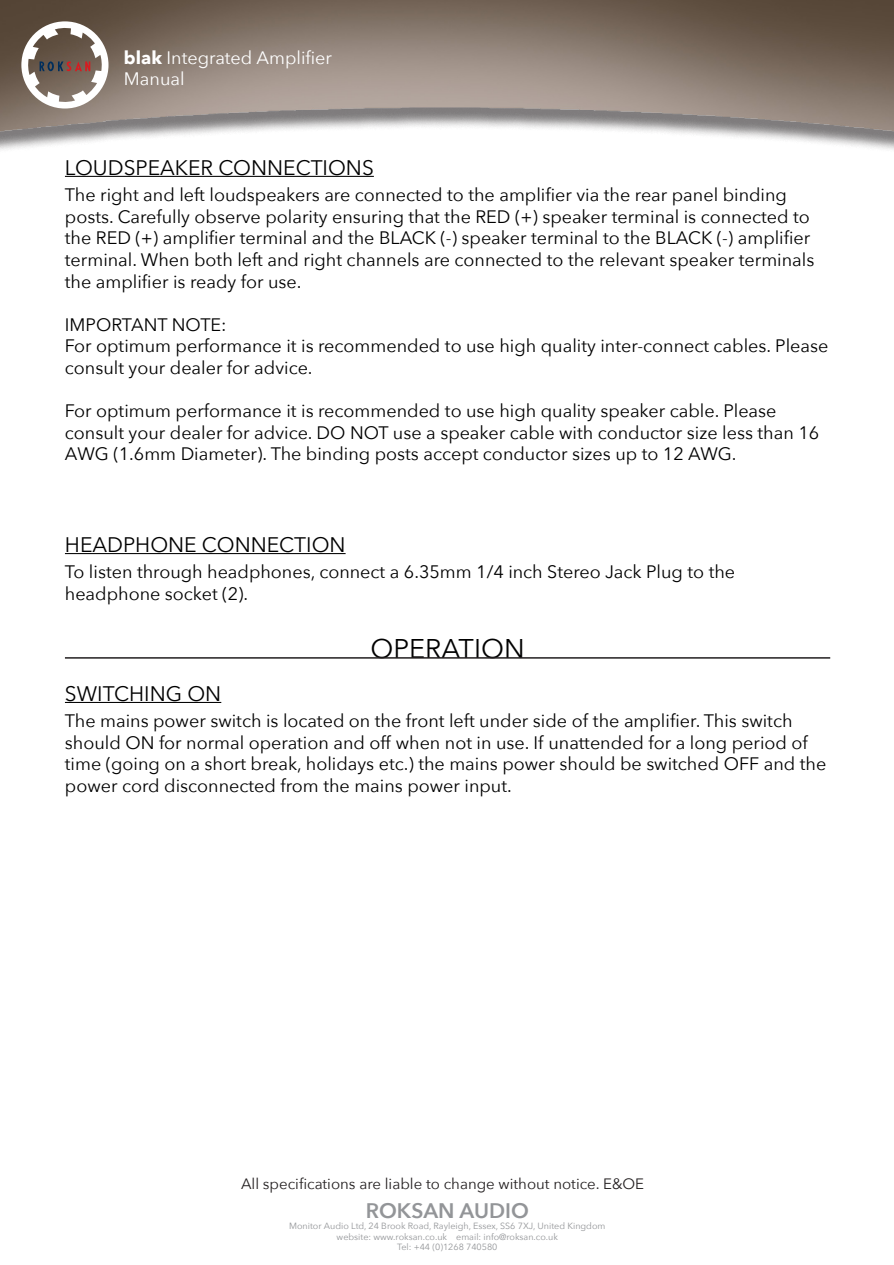
<style>
.page{position:relative;width:894px;height:1265px;background:#fff}
.page>*{position:absolute;margin:0;border:0;box-sizing:border-box;transform-origin:0 0}
.t1{font:27px "Avenir Next";color:#000}
.t2{font:21px "Avenir Next";color:#000}
.t3{font:600 21px "Avenir Next";color:#939598}
.t4{font:18px/21.6px "Avenir Next";color:#000}
.t5{font:18px/21.6px "Avenir Next";color:#fff}
.t6{font:15px "Avenir Next";color:#231f20}
.t7{font:9px/10.8px "Avenir Next";color:#939598;text-align:center}
.s1{font-weight:700}
</style>
<div class="page">
<img style="left:0;top:0;width:893px;height:703px">
<svg style="left:21px;top:21px;width:87px;height:87px"></svg>
<hr style="left:65px;top:176px;width:309px;height:1px;background:#000">
<hr style="left:65px;top:657px;width:765px;height:1px;background:#231f20">
<hr style="left:65px;top:701px;width:156px;height:1px;background:#000">
<hr style="left:65px;top:553px;width:280px;height:1px;background:#000">
<p class="t5" style="left:124px;top:46px;width:210px"><span class="s1">blak</span> Integrated Amplifier<br>Manual</p>
<p class="t2" style="left:65px;top:150px;width:310px">LOUDSPEAKER CONNECTIONS</p>
<p class="t4" style="left:65px;top:183px;width:750px">The right and left loudspeakers are connected to the amplifier via the rear panel binding posts. Carefully observe polarity ensuring that the RED (+) speaker terminal is connected to the RED (+) amplifier terminal and the BLACK (-) speaker terminal to the BLACK (-) amplifier terminal. When both left and right channels are connected to the relevant speaker terminals the amplifier is ready for use.</p>
<p class="t4" style="left:65px;top:313px;width:163px">IMPORTANT NOTE:</p>
<p class="t4" style="left:65px;top:334px;width:764px">For optimum performance it is recommended to use high quality inter-connect cables. Please consult your dealer for advice.</p>
<p class="t4" style="left:65px;top:399px;width:755px">For optimum performance it is recommended to use high quality speaker cable. Please consult your dealer for advice. DO NOT use a speaker cable with conductor size less than 16<br>AWG (1.6mm Diameter). The binding posts accept conductor sizes up to 12 AWG.</p>
<p class="t2" style="left:65px;top:527px;width:282px">HEADPHONE CONNECTION</p>
<p class="t4" style="left:65px;top:560px;width:671px">To listen through headphones, connect a 6.35mm 1/4 inch Stereo Jack Plug to the</p>
<p class="t4" style="left:65px;top:582px;width:185px">headphone socket (2).</p>
<p class="t2" style="left:65px;top:675px;width:158px">SWITCHING ON</p>
<p class="t1" style="left:370px;top:625px;width:156px">OPERATION</p>
<p class="t4" style="left:65px;top:709px;width:762px">The mains power switch is located on the front left under side of the amplifier. This switch should ON for normal operation and off when not in use. If unattended for a long period of time (going on a short break, holidays etc.) the mains power should be switched OFF and the power cord disconnected from the mains power input.</p>
<p class="t6" style="left:241px;top:1170px;width:404px">All specifications are liable to change without notice. E&amp;OE</p>
<p class="t3" style="left:366px;top:1192px;width:164px">ROKSAN AUDIO</p>
<p class="t7" style="left:289px;top:1219px;width:318px">Monitor Audio Ltd, 24 Brook Road, Rayleigh, Essex, SS6 7XJ, United Kingdom website: www.roksan.co.uk email: info@roksan.co.uk<br>Tel: +44 (0)1268 740580</p>
</div>
